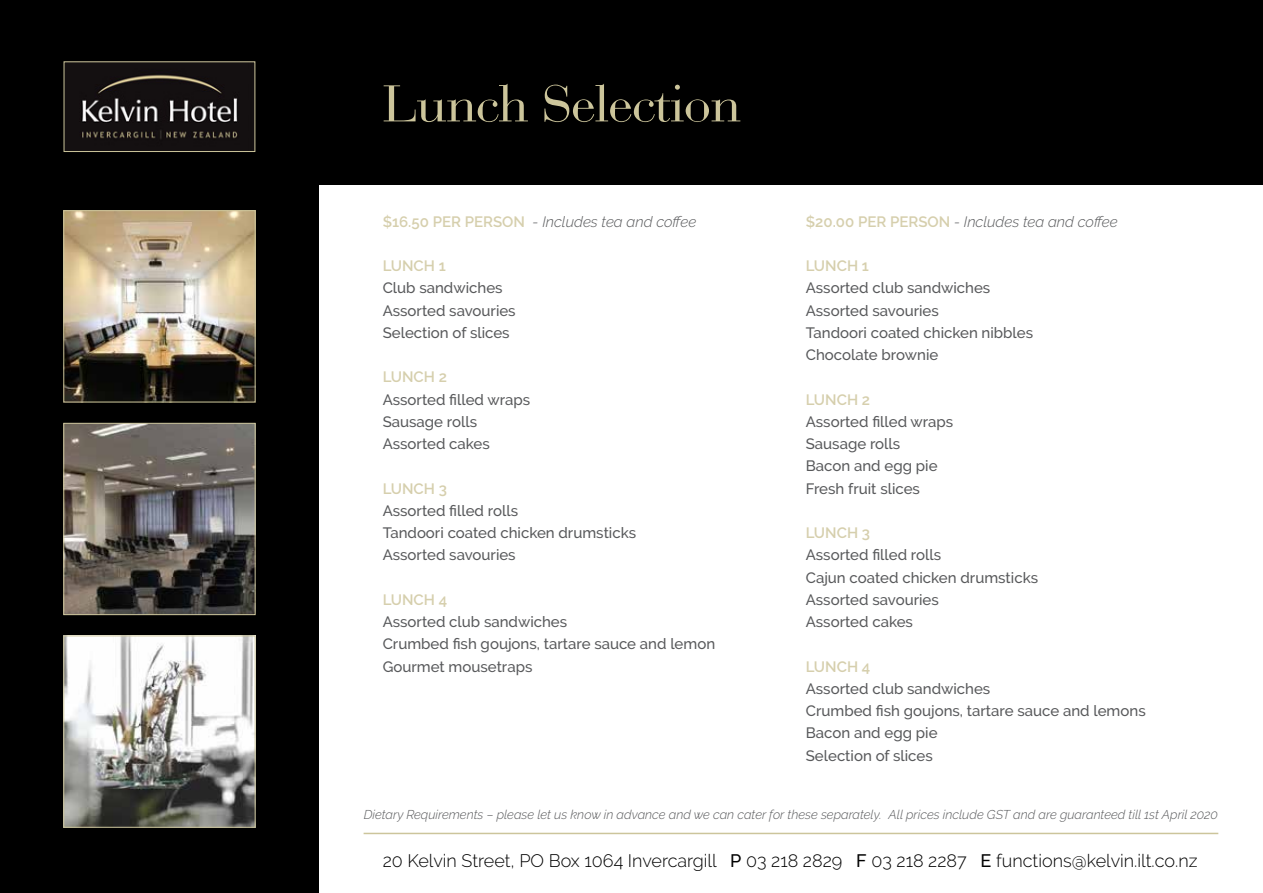
<style>
.page{position:relative;width:1263px;height:893px;background:#fff}
.page>*{position:absolute;margin:0;border:0;box-sizing:border-box;transform-origin:0 0}
.t1{font:54px "Bauer Bodoni D";color:#ccc59b}
.t2{font:300 18px "Raleway";color:#000}
.t3{font:500 15px/22.2px "Raleway";color:#58595b}
.t4{font:italic 300 15px "Raleway";color:#58595b}
.t5{font:600 15px "Raleway";color:#d6cfad}
.t6{font:italic 300 12.75px "Raleway";color:#58595b}
.s1{font-weight:600;font-style:normal;color:#d6cfad}
.s2{font-weight:500}
</style>
<div class="page">
<div style="left:0;top:0;width:319px;height:893px;background:#000"></div>
<img style="left:66px;top:64px;width:187px;height:86px">
<div style="left:64px;top:62px;width:191px;height:90px;border:1px solid #ccc59b"></div>
<div style="left:308px;top:0;width:955px;height:185px;background:#000"></div>
<img style="left:65px;top:425px;width:188px;height:188px">
<div style="left:63px;top:423px;width:192px;height:192px;border:1px solid #ccc59b"></div>
<img style="left:65px;top:637px;width:188px;height:189px">
<div style="left:63px;top:635px;width:192px;height:193px;border:1px solid #ccc59b"></div>
<img style="left:65px;top:212px;width:188px;height:188px">
<div style="left:63px;top:210px;width:192px;height:192px;border:1px solid #ccc59b"></div>
<hr style="left:364px;top:833px;width:854px;height:1px;background:#ccc59b">
<h1 class="t1" style="left:383px;top:72px;width:359px">Lunch Selection</h1>
<p class="t4" style="left:383px;top:213px;width:315px"><span class="s1">$16.50 PER PERSON</span> - Includes tea and coffee</p>
<p class="t5" style="left:383px;top:257px;width:65px">LUNCH 1</p>
<p class="t3" style="left:383px;top:277px;width:134px">Club sandwiches<br>Assorted savouries<br>Selection of slices</p>
<p class="t5" style="left:383px;top:369px;width:66px">LUNCH 2</p>
<p class="t3" style="left:383px;top:388px;width:149px">Assorted filled wraps<br>Sausage rolls<br>Assorted cakes</p>
<p class="t5" style="left:383px;top:480px;width:66px">LUNCH 3</p>
<p class="t3" style="left:383px;top:500px;width:255px">Assorted filled rolls<br>Tandoori coated chicken drumsticks<br>Assorted savouries</p>
<p class="t5" style="left:383px;top:591px;width:66px">LUNCH 4</p>
<p class="t3" style="left:383px;top:611px;width:334px">Assorted club sandwiches<br>Crumbed fish goujons, tartare sauce and lemon<br>Gourmet mousetraps</p>
<p class="t4" style="left:806px;top:213px;width:313px"><span class="s1">$20.00 PER PERSON</span> - Includes tea and coffee</p>
<p class="t5" style="left:806px;top:257px;width:65px">LUNCH 1</p>
<p class="t3" style="left:806px;top:277px;width:229px">Assorted club sandwiches<br>Assorted savouries<br>Tandoori coated chicken nibbles<br>Chocolate brownie</p>
<p class="t5" style="left:806px;top:391px;width:66px">LUNCH 2</p>
<p class="t3" style="left:806px;top:410px;width:149px">Assorted filled wraps<br>Sausage rolls<br>Bacon and egg pie<br>Fresh fruit slices</p>
<p class="t5" style="left:806px;top:524px;width:66px">LUNCH 3</p>
<p class="t3" style="left:806px;top:544px;width:234px">Assorted filled rolls<br>Cajun coated chicken drumsticks<br>Assorted savouries<br>Assorted cakes</p>
<p class="t5" style="left:806px;top:658px;width:66px">LUNCH 4</p>
<p class="t3" style="left:806px;top:677px;width:341px">Assorted club sandwiches<br>Crumbed fish goujons, tartare sauce and lemons<br>Bacon and egg pie<br>Selection of slices</p>
<p class="t6" style="left:364px;top:807px;width:856px">Dietary Requirements – please let us know in advance and we can cater for these separately. All prices include GST and are guaranteed till 1st April 2020</p>
<p class="t2" style="left:383px;top:850px;width:816px">20 Kelvin Street, PO Box 1064 Invercargill <span class="s2">P</span> 03 218 2829 <span class="s2">F</span> 03 218 2287 <span class="s2">E</span> functions@kelvin.ilt.co.nz</p>
</div>
